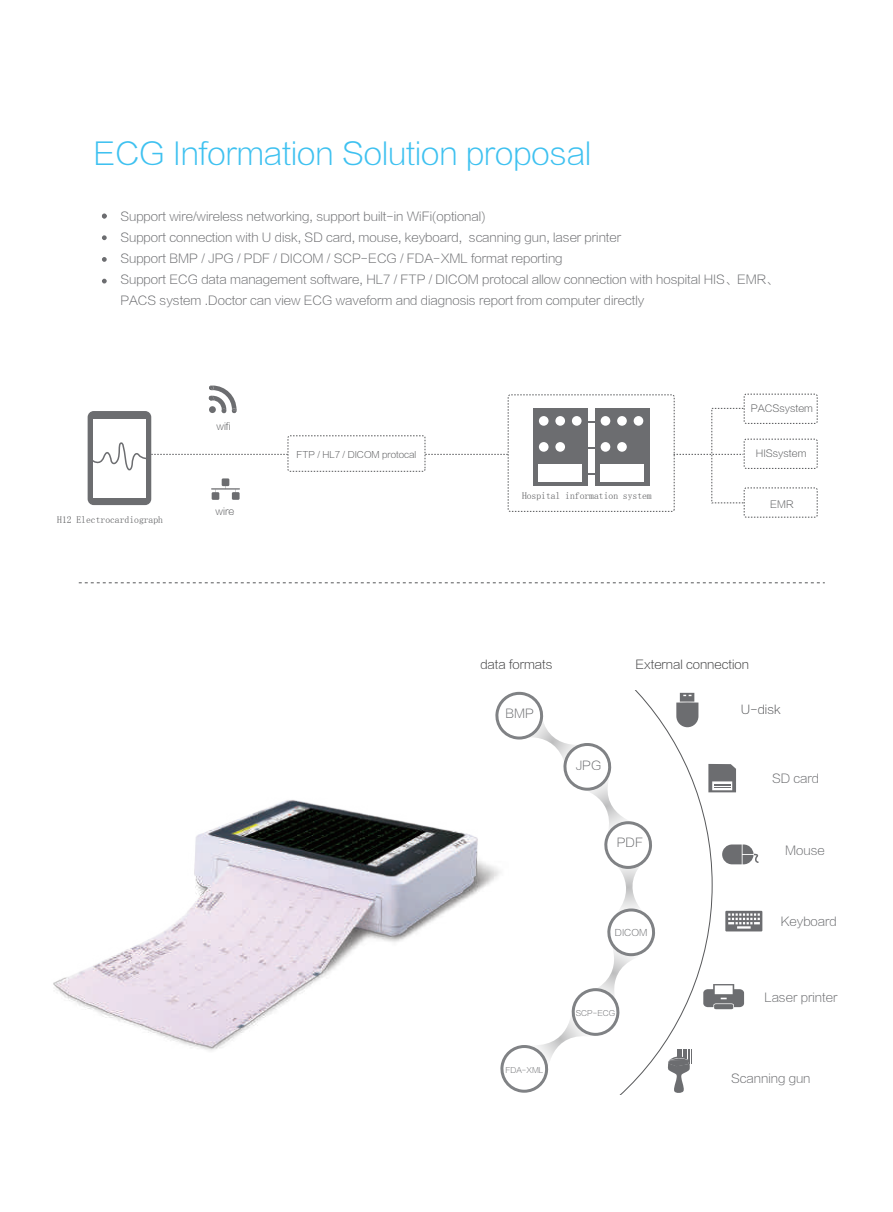
<style>
.page{position:relative;width:893px;height:1212px;background:#fff}
.page>*{position:absolute;margin:0;border:0;box-sizing:border-box;transform-origin:0 0}
.t1{font:30px "FZLTXHJW GB1 0";color:#3ec1f0}
.t2{font:12px/21px "FZLTXHJW GB1 0";color:#6c6d70}
.t3{font:12px "FZLTXHJW GB1 0";color:#3e3e3f}
.t4{font:12px "FZLTXHJW GB1 0";color:#57585a}
.t5{font:9.6px "FZLTZHK GBK1 0";color:#57585a}
.t6{font:9.6px "FZLTXHJW GB1 0";color:#57585a}
.t7{font:9px "FZLTXHJW GB1 0";letter-spacing:-.005em;color:#6c6d70}
.t8{font:8.85px "FZLTXHJW GB1 0";color:#57585a}
.t9{font:7.5px "FZLTXHJW GB1 0";letter-spacing:-.005em;color:#6c6d70}
</style>
<div class="page">
<svg style="left:102px;top:214px;width:5px;height:4px"></svg>
<svg style="left:102px;top:235px;width:5px;height:5px"></svg>
<svg style="left:102px;top:257px;width:5px;height:5px"></svg>
<svg style="left:102px;top:279px;width:5px;height:4px"></svg>
<svg style="left:495px;top:691px;width:160px;height:402px"></svg>
<svg style="left:676px;top:693px;width:23px;height:34px"></svg>
<svg style="left:708px;top:764px;width:28px;height:28px"></svg>
<svg style="left:722px;top:844px;width:36px;height:20px"></svg>
<svg style="left:725px;top:911px;width:37px;height:20px"></svg>
<svg style="left:667px;top:1049px;width:25px;height:44px"></svg>
<svg style="left:703px;top:984px;width:41px;height:25px"></svg>
<svg style="left:209px;top:385px;width:28px;height:29px"></svg>
<div style="left:222px;top:478px;width:7px;height:8px;background:#6c6d70"></div>
<div style="left:212px;top:492px;width:7px;height:8px;background:#6c6d70"></div>
<div style="left:232px;top:492px;width:8px;height:8px;background:#6c6d70"></div>
<svg style="left:211px;top:485px;width:29px;height:8px"></svg>
<div style="left:533px;top:408px;width:54px;height:25px;background:#6c6d70"></div>
<div style="left:539px;top:416px;width:10px;height:10px;background:#fff;border-radius:50%"></div>
<div style="left:555px;top:416px;width:10px;height:10px;background:#fff;border-radius:50%"></div>
<div style="left:572px;top:416px;width:10px;height:10px;background:#fff;border-radius:50%"></div>
<div style="left:595px;top:408px;width:54px;height:25px;background:#6c6d70"></div>
<div style="left:601px;top:416px;width:9px;height:10px;background:#fff;border-radius:50%"></div>
<div style="left:617px;top:416px;width:10px;height:10px;background:#fff;border-radius:50%"></div>
<div style="left:634px;top:416px;width:9px;height:10px;background:#fff;border-radius:50%"></div>
<div style="left:533px;top:434px;width:54px;height:25px;background:#6c6d70"></div>
<div style="left:539px;top:442px;width:10px;height:10px;background:#fff;border-radius:50%"></div>
<div style="left:555px;top:442px;width:10px;height:10px;background:#fff;border-radius:50%"></div>
<div style="left:595px;top:434px;width:54px;height:25px;background:#6c6d70"></div>
<div style="left:601px;top:442px;width:9px;height:10px;background:#fff;border-radius:50%"></div>
<div style="left:617px;top:442px;width:10px;height:10px;background:#fff;border-radius:50%"></div>
<div style="left:533px;top:460px;width:54px;height:25px;background:#6c6d70"></div>
<div style="left:595px;top:460px;width:54px;height:25px;background:#6c6d70"></div>
<div style="left:538px;top:464px;width:44px;height:17px;background:#fff"></div>
<div style="left:600px;top:464px;width:44px;height:17px;background:#fff"></div>
<svg style="left:587px;top:473px;width:8px;height:2px"></svg>
<div style="left:508px;top:394px;width:166px;height:118px;border:1px dashed #57585a;border-radius:2px"></div>
<div style="left:744px;top:394px;width:73px;height:30px;border:1px dashed #57585a;border-radius:2px"></div>
<div style="left:744px;top:439px;width:73px;height:30px;border:1px dashed #57585a;border-radius:2px"></div>
<div style="left:744px;top:487px;width:73px;height:30px;border:1px dashed #57585a;border-radius:2px"></div>
<svg style="left:673px;top:408px;width:72px;height:96px"></svg>
<div style="left:288px;top:435px;width:137px;height:37px;border:1px dashed #57585a;border-radius:2px"></div>
<svg style="left:425px;top:454px;width:83px;height:1px"></svg>
<div style="left:88px;top:411px;width:63px;height:94px;background:#6c6d70;border-radius:6px"></div>
<div style="left:93px;top:419px;width:53px;height:79px;background:#fff"></div>
<svg style="left:93px;top:440px;width:195px;height:36px"></svg>
<svg style="left:79px;top:582px;width:746px;height:1px"></svg>
<img style="left:53px;top:782px;width:484px;height:289px">
<h1 class="t1" style="left:94px;top:137px;width:499px">ECG Information Solution proposal</h1>
<p class="t2" style="left:120px;top:206px;width:659px">Support wire/wireless networking, support built- in WiFi(optional)<br>Support connection with U disk, SD card, mouse, keyboard, scanning gun, laser printer<br>Support BMP / JPG / PDF / DICOM / SCP- ECG / FDA- XML format reporting<br>Support ECG data management software, HL7 / FTP / DICOM protocal allow connection with hospital HIS、EMR、PACS system .Doctor can view ECG waveform and diagnosis report from computer directly</p>
<p class="t5" style="left:57px;top:514px;width:107px">H12 Electrocardiograph</p>
<p class="t6" style="left:216px;top:421px;width:16px">wifi</p>
<p class="t6" style="left:216px;top:507px;width:20px">wire</p>
<p class="t8" style="left:296px;top:450px;width:121px">FTP / HL7 / DICOM protocal</p>
<p class="t5" style="left:522px;top:491px;width:131px">Hospital information system</p>
<p class="t6" style="left:751px;top:403px;width:64px">PACSsystem</p>
<p class="t6" style="left:756px;top:448px;width:52px">HISsystem</p>
<p class="t6" style="left:770px;top:499px;width:25px">EMR</p>
<p class="t3" style="left:480px;top:658px;width:74px">data formats</p>
<p class="t3" style="left:635px;top:658px;width:115px">External connection</p>
<p class="t2" style="left:505px;top:703px;width:30px">BMP</p>
<p class="t4" style="left:741px;top:703px;width:41px">U- disk</p>
<p class="t9" style="left:505px;top:1066px;width:40px">FDA- XML</p>
<p class="t2" style="left:576px;top:755px;width:27px">JPG</p>
<p class="t2" style="left:617px;top:833px;width:28px">PDF</p>
<p class="t7" style="left:615px;top:928px;width:34px">DICOM</p>
<p class="t9" style="left:576px;top:1009px;width:41px">SCP- ECG</p>
<p class="t2" style="left:772px;top:768px;width:49px">SD card</p>
<p class="t2" style="left:785px;top:840px;width:41px">Mouse</p>
<p class="t2" style="left:781px;top:911px;width:58px">Keyboard</p>
<p class="t2" style="left:764px;top:987px;width:74px">Laser printer</p>
<p class="t2" style="left:731px;top:1068px;width:81px">Scanning gun</p>
</div>
